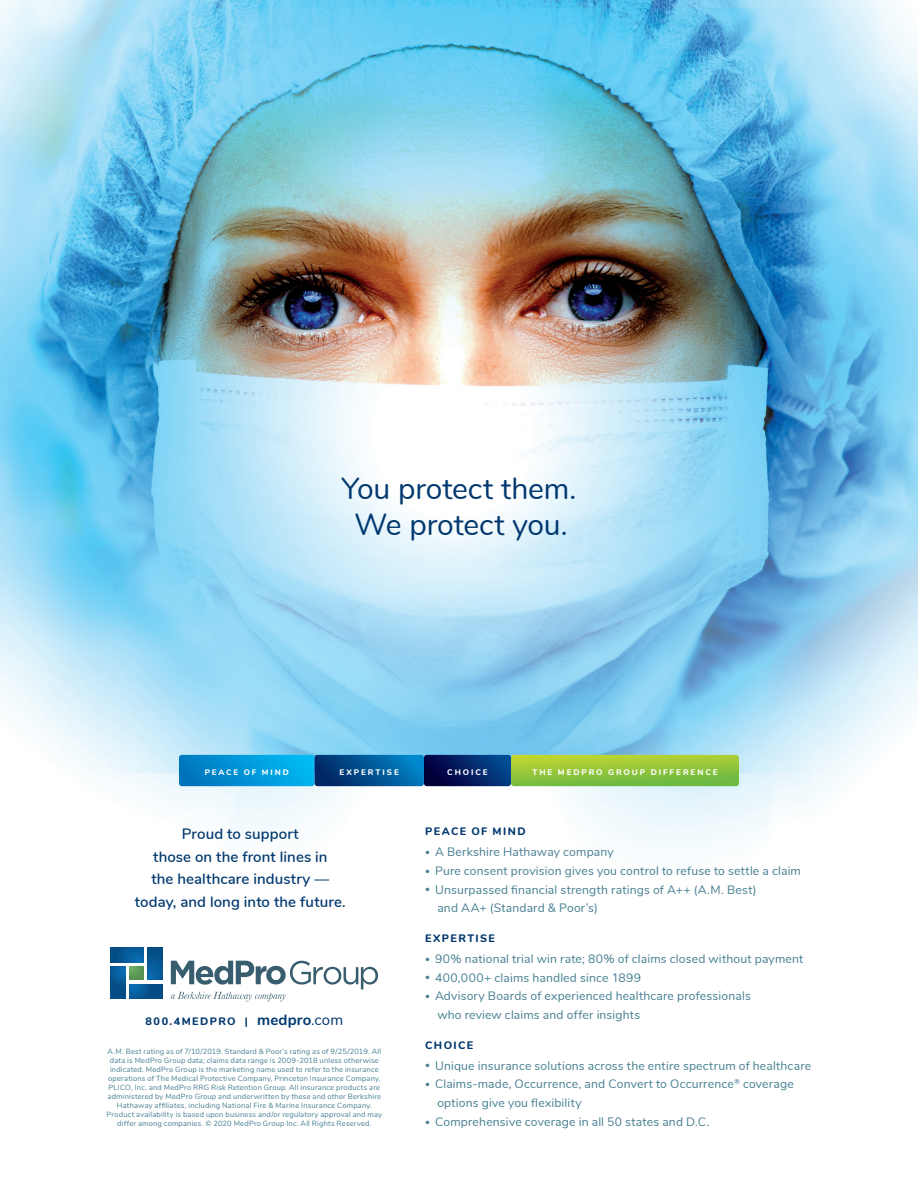
<style>
.page{position:relative;width:918px;height:1188px;background:#fff}
.page>*{position:absolute;margin:0;border:0;box-sizing:border-box;transform-origin:0 0}
.t1{font:30px "Nunito";letter-spacing:-.005em;color:#00386f}
.t2{font:600 15px/22.5px "Nunito";letter-spacing:.005em;color:#00386f;text-align:center}
.t3{font:12.15px/18.8px "Nunito";letter-spacing:.015em;color:#457e91}
.t4{font:800 10.8px "Nunito";letter-spacing:.135em;color:#00386f}
.t5{font:800 8.1px "Nunito";letter-spacing:.24em;color:#fff}
.t6{font:800 7.95px "Nunito";letter-spacing:.24em;color:#fff}
.t7{font:7.5px/9px "Nunito";letter-spacing:.025em;color:#457e91;text-align:center}
.s1{font-weight:700;font-size:15px}
.s2{font-weight:400;font-size:15px}
.s3{font-size:9.45px}
</style>
<div class="page">
<img style="left:0;top:0;width:918px;height:1002px">
<svg style="left:111px;top:948px;width:32px;height:14px"></svg>
<svg style="left:130px;top:966px;width:13px;height:14px"></svg>
<svg style="left:147px;top:948px;width:15px;height:32px"></svg>
<svg style="left:111px;top:966px;width:14px;height:33px"></svg>
<svg style="left:130px;top:984px;width:32px;height:15px"></svg>
<svg style="left:171px;top:961px;width:207px;height:40px"></svg>
<svg style="left:179px;top:755px;width:560px;height:31px;background:#3c8a78"></svg>
<p class="t1" style="left:341px;top:467px;width:237px">You protect them.</p>
<p class="t1" style="left:354px;top:503px;width:215px">We protect you.</p>
<p class="t6" style="left:205px;top:766px;width:86px">PEACE OF MIND</p>
<p class="t5" style="left:340px;top:766px;width:61px">EXPERTISE</p>
<p class="t5" style="left:447px;top:766px;width:42px">CHOICE</p>
<p class="t5" style="left:532px;top:766px;width:187px">THE MEDPRO GROUP DIFFERENCE</p>
<p class="t2" style="left:135px;top:822px;width:212px">Proud to support<br>those on the front lines in<br>the healthcare industry — today, and long into the future.</p>
<p class="t4" style="left:146px;top:1013px;width:199px">800.4MEDPRO | <span class="s1">medpro</span><span class="s2">.com</span></p>
<p class="t7" style="left:107px;top:1046px;width:277px">A.M. Best rating as of 7/10/2019. Standard &amp; Poor’s rating as of 9/25/2019. All data is MedPro Group data; claims data range is 2009-2018 unless otherwise indicated. MedPro Group is the marketing name used to refer to the insurance operations of The Medical Protective Company, Princeton Insurance Company, PLICO, Inc. and MedPro RRG Risk Retention Group. All insurance products are administered by MedPro Group and underwritten by these and other Berkshire Hathaway affiliates, including National Fire &amp; Marine Insurance Company.<br>Product availability is based upon business and/or regulatory approval and may differ among companies. © 2020 MedPro Group Inc. All Rights Reserved.</p>
<p class="t4" style="left:425px;top:824px;width:102px">PEACE OF MIND</p>
<p class="t3" style="left:425px;top:842px;width:190px"><span class="s3">•</span> A Berkshire Hathaway company</p>
<p class="t3" style="left:425px;top:861px;width:377px"><span class="s3">•</span> Pure consent provision gives you control to refuse to settle a claim</p>
<p class="t3" style="left:437px;top:879px;width:321px;text-indent:-12px"><span class="s3">•</span> Unsurpassed financial strength ratings of A++ (A.M. Best) and AA+ (Standard &amp; Poor’s)</p>
<p class="t4" style="left:425px;top:930px;width:71px">EXPERTISE</p>
<p class="t3" style="left:425px;top:949px;width:380px"><span class="s3">•</span> 90% national trial win rate; 80% of claims closed without payment</p>
<p class="t3" style="left:425px;top:967px;width:218px"><span class="s3">•</span> 400,000+ claims handled since 1899</p>
<p class="t3" style="left:437px;top:986px;width:315px;text-indent:-12px"><span class="s3">•</span> Advisory Boards of experienced healthcare professionals who review claims and offer insights</p>
<p class="t4" style="left:425px;top:1037px;width:50px">CHOICE</p>
<p class="t3" style="left:425px;top:1055px;width:387px"><span class="s3">•</span> Unique insurance solutions across the entire spectrum of healthcare</p>
<p class="t3" style="left:437px;top:1074px;width:358px;text-indent:-12px"><span class="s3">•</span> Claims-made, Occurrence, and Convert to Occurrence<sup>®</sup> coverage options give you flexibility</p>
<p class="t3" style="left:425px;top:1112px;width:286px"><span class="s3">•</span> Comprehensive coverage in all 50 states and D.C.</p>
</div>
